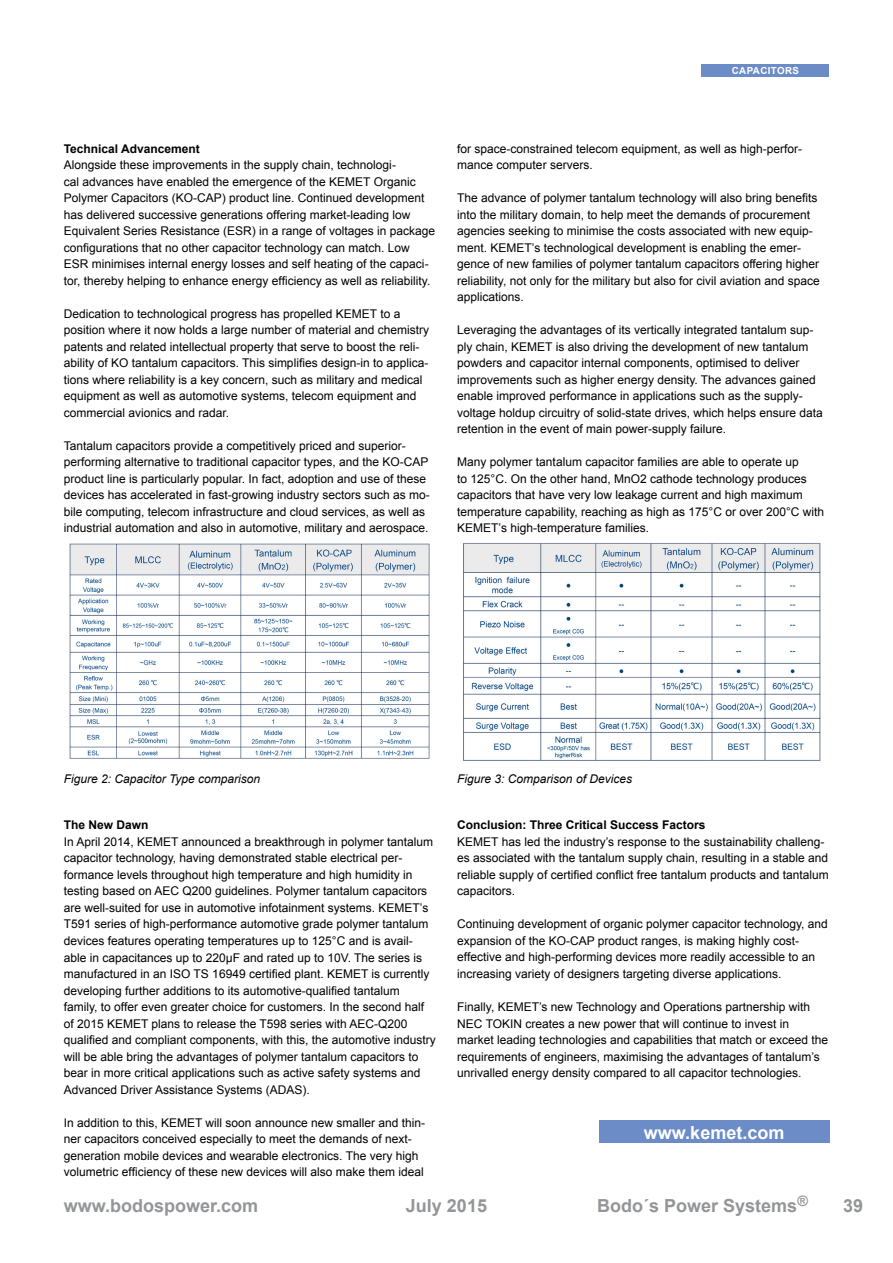
<style>
.page{position:relative;width:893px;height:1263px;background:#fff}
.page>*{position:absolute;margin:0;border:0;box-sizing:border-box;transform-origin:0 0}
.t1{font:700 18px "Arial";color:#939598}
.t2{font:700 18px "Arial";color:#fff}
.t3{font:12px/16.5px "Arial";color:#000}
.t4{font:700 12px "Arial";color:#000}
.t5{font:italic 12px "Arial";color:#000}
.t6{font:700 9.75px "Arial";letter-spacing:.04em;color:#fff}
</style>
<div class="page">
<div style="left:599px;top:1121px;width:230px;height:22px;background:#6c8cc7"></div>
<div style="left:702px;top:64px;width:127px;height:13px;background:#6c8cc7"></div>
<img style="left:69px;top:543px;width:361px;height:216px">
<img style="left:463px;top:543px;width:358px;height:218px">
<p class="t6" style="left:732px;top:64px;width:69px">CAPACITORS</p>
<p class="t6" style="left:741px;top:64px;width:51px">CONTENT</p>
<p class="t4" style="left:64px;top:141px;width:138px">Technical Advancement</p>
<p class="t3" style="left:64px;top:157px;width:373px">Alongside these improvements in the supply chain, technologi-<br>cal advances have enabled the emergence of the KEMET Organic Polymer Capacitors (KO-CAP) product line. Continued development has delivered successive generations offering market-leading low Equivalent Series Resistance (ESR) in a range of voltages in package configurations that no other capacitor technology can match. Low ESR minimises internal energy losses and self heating of the capaci&shy;tor, thereby helping to enhance energy efficiency as well as reliability.</p>
<p class="t3" style="left:64px;top:306px;width:367px">Dedication to technological progress has propelled KEMET to a position where it now holds a large number of material and chemistry patents and related intellectual property that serve to boost the reli&shy;ability of KO tantalum capacitors. This simplifies design-in to applica&shy;tions where reliability is a key concern, such as military and medical equipment as well as automotive systems, telecom equipment and commercial avionics and radar.</p>
<p class="t3" style="left:64px;top:438px;width:368px">Tantalum capacitors provide a competitively priced and superior&shy;performing alternative to traditional capacitor types, and the KO-CAP product line is particularly popular. In fact, adoption and use of these devices has accelerated in fast-growing industry sectors such as mo&shy;bile computing, telecom infrastructure and cloud services, as well as industrial automation and also in automotive, military and aerospace.</p>
<p class="t3" style="left:457px;top:141px;width:346px">for space-constrained telecom equipment, as well as high-perfor&shy;mance computer servers.</p>
<p class="t3" style="left:457px;top:190px;width:364px">The advance of polymer tantalum technology will also bring benefits into the military domain, to help meet the demands of procurement agencies seeking to minimise the costs associated with new equip&shy;ment. KEMET’s technological development is enabling the emer&shy;gence of new families of polymer tantalum capacitors offering higher reliability, not only for the military but also for civil aviation and space applications.</p>
<p class="t3" style="left:457px;top:322px;width:367px">Leveraging the advantages of its vertically integrated tantalum sup&shy;ply chain, KEMET is also driving the development of new tantalum powders and capacitor internal components, optimised to deliver improvements such as higher energy density. The advances gained enable improved performance in applications such as the supply&shy;voltage holdup circuitry of solid-state drives, which helps ensure data retention in the event of main power-supply failure.</p>
<p class="t3" style="left:457px;top:454px;width:368px">Many polymer tantalum capacitor families are able to operate up<br>to 125°C. On the other hand, MnO2 cathode technology produces capacitors that have very low leakage current and high maximum temperature capability, reaching as high as 175°C or over 200°C with KEMET’s high-temperature families.</p>
<p class="t5" style="left:64px;top:771px;width:198px">Figure 2: Capacitor Type comparison</p>
<p class="t5" style="left:457px;top:771px;width:176px">Figure 3: Comparison of Devices</p>
<p class="t4" style="left:64px;top:817px;width:86px">The New Dawn</p>
<p class="t3" style="left:64px;top:834px;width:374px">In April 2014, KEMET announced a breakthrough in polymer tantalum capacitor technology, having demonstrated stable electrical per&shy;formance levels throughout high temperature and high humidity in testing based on AEC Q200 guidelines. Polymer tantalum capacitors are well-suited for use in automotive infotainment systems. KEMET’s T591 series of high-performance automotive grade polymer tantalum devices features operating temperatures up to 125°C and is avail&shy;able in capacitances up to 220µF and rated up to 10V. The series is manufactured in an ISO TS 16949 certified plant. KEMET is currently developing further additions to its automotive-qualified tantalum family, to offer even greater choice for customers. In the second half of 2015 KEMET plans to release the T598 series with AEC-Q200 qualified and compliant components, with this, the automotive industry will be able bring the advantages of polymer tantalum capacitors to bear in more critical applications such as active safety systems and Advanced Driver Assistance Systems (ADAS).</p>
<p class="t3" style="left:64px;top:1114px;width:363px">In addition to this, KEMET will soon announce new smaller and thin&shy;ner capacitors conceived especially to meet the demands of next&shy;generation mobile devices and wearable electronics. The very high volumetric efficiency of these new devices will also make them ideal</p>
<p class="t4" style="left:457px;top:817px;width:250px">Conclusion: Three Critical Success Factors</p>
<p class="t3" style="left:457px;top:834px;width:373px">KEMET has led the industry’s response to the sustainability challeng&shy;es associated with the tantalum supply chain, resulting in a stable and reliable supply of certified conflict free tantalum products and tantalum capacitors.</p>
<p class="t3" style="left:457px;top:916px;width:372px">Continuing development of organic polymer capacitor technology, and expansion of the KO-CAP product ranges, is making highly cost&shy;effective and high-performing devices more readily accessible to an increasing variety of designers targeting diverse applications.</p>
<p class="t3" style="left:457px;top:999px;width:372px">Finally, KEMET’s new Technology and Operations partnership with NEC TOKIN creates a new power that will continue to invest in market leading technologies and capabilities that match or exceed the requirements of engineers, maximising the advantages of tantalum’s unrivalled energy density compared to all capacitor technologies.</p>
<h1 class="t2" style="left:644px;top:1120px;width:142px">www.kemet.com</h1>
<h1 class="t1" style="left:64px;top:1194px;width:196px">www.bodospower.com</h1>
<h1 class="t1" style="left:406px;top:1194px;width:83px">July 2015</h1>
<h1 class="t1" style="left:597px;top:1194px;width:212px">Bodo´s Power Systems<sup>®</sup></h1>
<h1 class="t1" style="left:843px;top:1194px;width:22px">39</h1>
</div>
